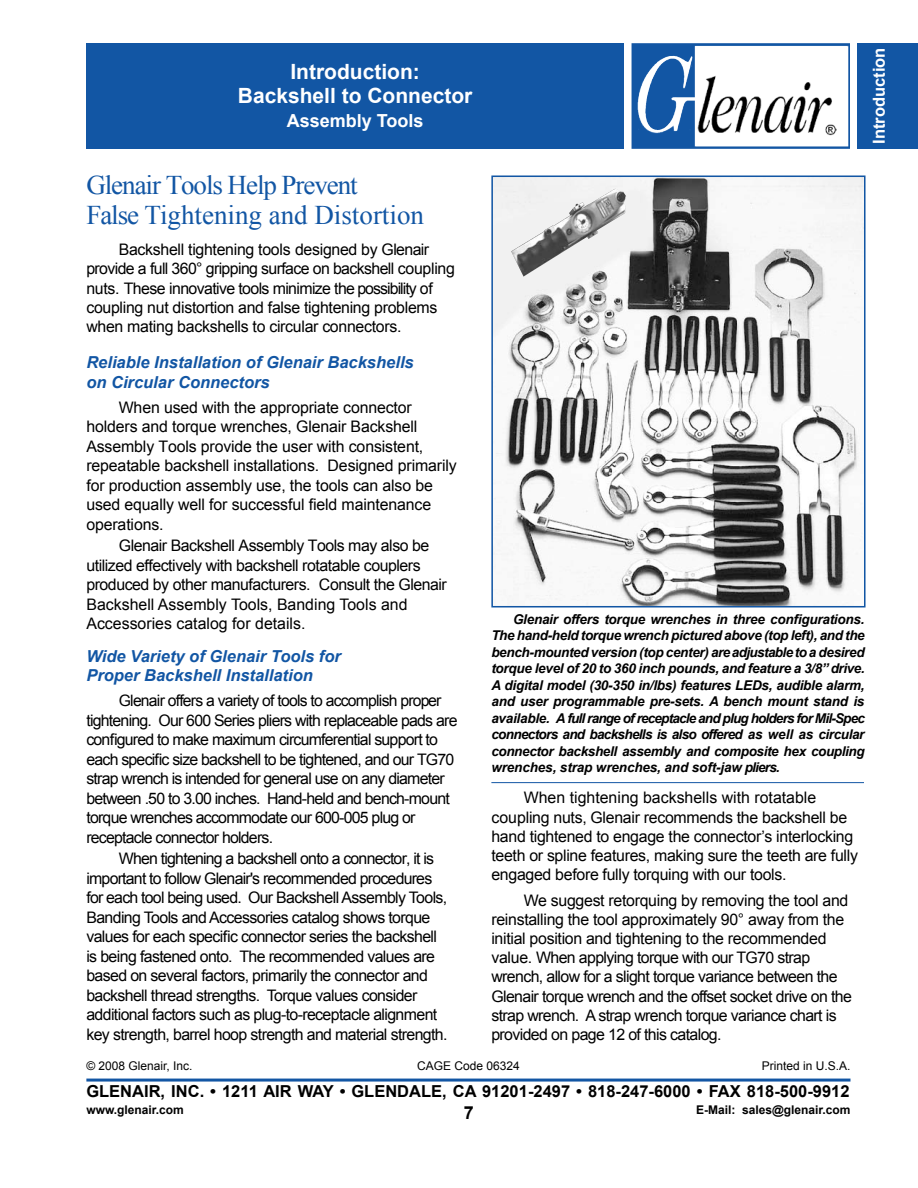
<style>
.page{position:relative;width:918px;height:1188px;background:#fff}
.page>*{position:absolute;margin:0;border:0;box-sizing:border-box;transform-origin:0 0}
.t1{font:27px/30px "Times New Roman";letter-spacing:-.04em;color:#1256a4}
.t2{font:700 21px/24px "Arial";color:#fff;text-align:center}
.t3{font:700 18px "Arial";color:#fff}
.t4{font:700 18px "Arial";color:#000}
.t5{font:italic 700 16.5px/19.5px "Arial";color:#1256a4}
.t6{font:700 16.5px "Arial";color:#000}
.t7{font:700 16.5px "Arial";color:#fff}
.t8{font:15.9px/19.5px "Arial";letter-spacing:-.04em;color:#000}
.t9{font:15.9px/19px "Arial";letter-spacing:-.02em;color:#000}
.t10{font:15.9px/19.5px "Arial";letter-spacing:-.01em;color:#000}
.t11{font:15.75px "Arial";letter-spacing:-.05em;color:#000}
.t12{font:italic 700 13.5px/16.5px "Arial";letter-spacing:-.01em;color:#000;text-align:justify}
.t13{font:12px "Arial";color:#000}
.t14{font:700 12px "Arial";color:#000}
.s1{font-size:15.9px}
</style>
<div class="page">
<div style="left:86px;top:43px;width:538px;height:106px;background:#1256a4"></div>
<div style="left:858px;top:43px;width:60px;height:106px;background:#1256a4"></div>
<img style="left:632px;top:43px;width:218px;height:106px">
<img style="left:698px;top:74px;width:139px;height:63px">
<hr style="left:86px;top:1079px;width:764px;height:3px;background:#1256a4">
<hr style="left:491px;top:782px;width:373px;height:1px;background:#1256a4">
<img style="left:494px;top:178px;width:369px;height:426px">
<div style="left:491px;top:175px;width:375px;height:432px;border:2px solid #1256a4"></div>
<img style="left:511px;top:189px;width:115px;height:88px">
<h2 class="t2" style="left:238px;top:59px;width:236px">Introduction:<br>Backshell to Connector</h2>
<p class="t3" style="left:287px;top:110px;width:138px">Assembly Tools</p>
<h1 class="t1" style="left:86px;top:170px;width:339px">Glenair Tools Help Prevent<br>False Tightening and Distortion</h1>
<p class="t9" style="left:86px;top:239px;width:370px;line-height:19.5px;text-indent:32px">Backshell tightening tools designed by Glenair provide a full 360° gripping surface on backshell coupling nuts. These innovative tools minimize the possibility of coupling nut distortion and false tightening problems when mating backshells to circular connectors.</p>
<p class="t5" style="left:86px;top:353px;width:329px">Reliable Installation of Glenair Backshells on Circular Connectors</p>
<p class="t10" style="left:86px;top:397px;width:372px;text-indent:32px">When used with the appropriate connector holders and torque wrenches, Glenair Backshell Assembly Tools provide the user with consistent, repeatable backshell installations. Designed primarily for production assembly use, the tools can also be used equally well for successful field maintenance operations.</p>
<p class="t8" style="left:86px;top:536px;width:362px;text-indent:32px">Glenair Backshell Assembly Tools may also be utilized effectively with backshell rotatable couplers produced by other manufacturers. Consult the Glenair Backshell Assembly Tools, Banding Tools and Accessories catalog for details.</p>
<p class="t5" style="left:86px;top:646px;width:256px">Wide Variety of Glenair Tools for<br>Proper Backshell Installation</p>
<p class="t11" style="left:119px;top:692px;width:324px">Glenair offers a variety of tools to accomplish prop<span class="s1">er</span></p>
<p class="t8" style="left:86px;top:710px;width:373px">tightening. Our 600 Series pliers with replaceable pads are configured to make maximum circumferential support to each specific size backshell to be tightened, and our TG70 strap wrench is intended for general use on any diameter between .50 to 3.00 inches. Hand-held and bench-mount torque wrenches accommodate our 600-005 plug or receptacle connector holders.</p>
<p class="t8" style="left:86px;top:849px;width:363px;text-indent:32px">When tightening a backshell onto a connector, it is important to follow Glenair's recommended procedures for each tool being used. Our Backshell Assembly Tools, Banding Tools and Accessories catalog shows torque values for each specific connector series the backshell is being fastened onto. The recommended values are based on several factors, primarily the connector and backshell thread strengths. Torque values consider additional factors such as plug-to-receptacle alignment key strength, barrel hoop strength and material strength.</p>
<p class="t7" style="left:870px;top:144px;width:98px;rotate:-90deg">Introduction</p>
<p class="t12" style="left:491px;top:611px;width:375px;text-indent:22px">Glenair offers torque wrenches in three configurations.<br>The hand-held torque wrench pictured above (top left), and the bench-mounted version (top center) are adjustable to a desired torque level of 20 to 360 inch pounds, and feature a 3/8” drive.<br>A digital model (30-350 in/lbs) features LEDs, audible alarm, and user programmable pre-sets. A bench mount stand is available. A full range of receptacle and plug holders for Mil-Spec connectors and backshells is also offered as well as circular connector backshell assembly and composite hex coupling wrenches, strap wrenches, and soft-jaw pliers.</p>
<p class="t9" style="left:491px;top:788px;width:368px;text-indent:32px">When tightening backshells with rotatable coupling nuts, Glenair recommends the backshell be hand tightened to engage the connector’s interlocking teeth or spline features, making sure the teeth are fully engaged before fully torquing with our tools.</p>
<p class="t8" style="left:491px;top:891px;width:362px;line-height:19px;text-indent:32px">We suggest retorquing by removing the tool and reinstalling the tool approximately 90° away from the initial position and tightening to the recommended value. When applying torque with our TG70 strap wrench, allow for a slight torque variance between the Glenair torque wrench and the offset socket drive on the strap wrench. A strap wrench torque variance chart is provided on page 12 of this catalog.</p>
<p class="t13" style="left:86px;top:1059px;width:108px">© 2008 Glenair, Inc.</p>
<p class="t13" style="left:417px;top:1060px;width:104px">CAGE Code 06324</p>
<p class="t13" style="left:762px;top:1059px;width:90px">Printed in U.S.A.</p>
<p class="t14" style="left:86px;top:1103px;width:99px">www.glenair.com</p>
<p class="t4" style="left:464px;top:1103px;width:12px">7</p>
<p class="t14" style="left:696px;top:1103px;width:156px">E-Mail: sales@glenair.com</p>
<p class="t6" style="left:86px;top:1082px;width:765px">GLENAIR, INC. • 1211 AIR WAY • GLENDALE, CA 91201-2497 • 818-247-6000 • FAX 818-500-9912</p>
</div>
